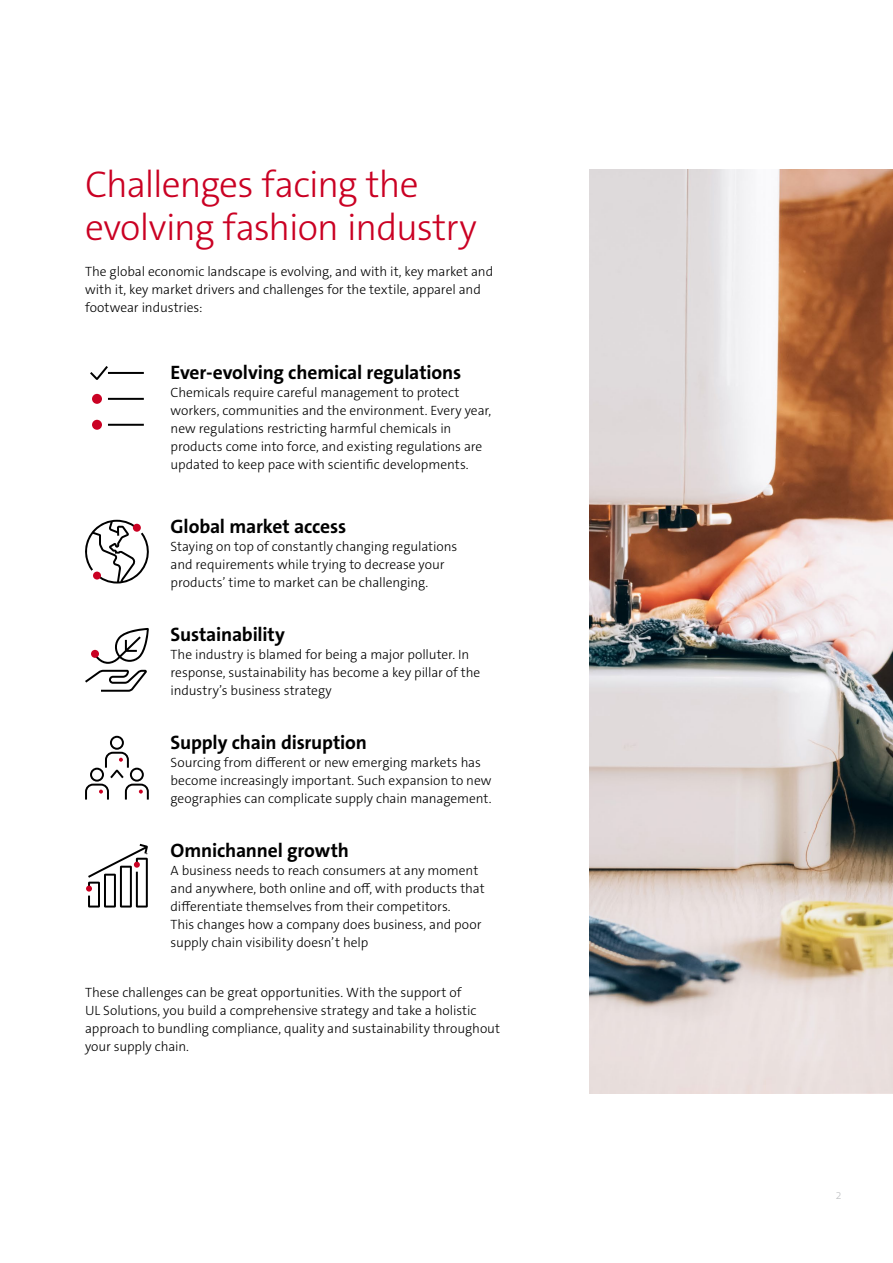
<style>
.page{position:relative;width:893px;height:1263px;background:#fff}
.page>*{position:absolute;margin:0;border:0;box-sizing:border-box;transform-origin:0 0}
.t1{font:300 37.5px/43.5px "The Sans C5";letter-spacing:-.025em;color:#ca0123}
.t2{font:700 19.5px "The Sans C5";letter-spacing:-.01em;color:#000}
.t3{font:300 13.5px/18px "The Sans C5";letter-spacing:-.005em;color:#000}
.t4{font:300 10.5px "The Sans C5";color:#bcbec0}
</style>
<div class="page">
<img style="left:589px;top:169px;width:304px;height:925px">
<svg style="left:90px;top:366px;width:54px;height:64px"></svg>
<svg style="left:85px;top:736px;width:64px;height:63px"></svg>
<svg style="left:86px;top:844px;width:62px;height:63px"></svg>
<svg style="left:85px;top:628px;width:64px;height:64px"></svg>
<div style="left:91px;top:650px;width:8px;height:8px;background:#ca0123;border-radius:50%"></div>
<svg style="left:85px;top:520px;width:64px;height:63px"></svg>
<h1 class="t1" style="left:85px;top:163px;width:393px">Challenges facing the evolving fashion industry</h1>
<p class="t3" style="left:85px;top:263px;width:410px">The global economic landscape is evolving, and with it, key market and with it, key market drivers and challenges for the textile, apparel and footwear industries:</p>
<h2 class="t2" style="left:171px;top:360px;width:292px">Ever-evolving chemical regulations</h2>
<p class="t3" style="left:171px;top:383px;width:322px">Chemicals require careful management to protect workers, communities and the environment. Every year, new regulations restricting harmful chemicals in products come into force, and existing regulations are updated to keep pace with scientific developments.</p>
<h2 class="t2" style="left:171px;top:514px;width:177px">Global market access</h2>
<p class="t3" style="left:171px;top:537px;width:288px">Staying on top of constantly changing regulations and requirements while trying to decrease your products’ time to market can be challenging.</p>
<h2 class="t2" style="left:171px;top:622px;width:116px">Sustainability</h2>
<p class="t3" style="left:171px;top:645px;width:311px">The industry is blamed for being a major polluter. In response, sustainability has become a key pillar of the industry’s business strategy</p>
<h2 class="t2" style="left:171px;top:730px;width:198px">Supply chain disruption</h2>
<p class="t3" style="left:171px;top:753px;width:322px">Sourcing from different or new emerging markets has become increasingly important. Such expansion to new geographies can complicate supply chain management.</p>
<h2 class="t2" style="left:171px;top:837px;width:180px">Omnichannel growth</h2>
<p class="t3" style="left:171px;top:861px;width:316px">A business needs to reach consumers at any moment and anywhere, both online and off, with products that differentiate themselves from their competitors.<br>This changes how a company does business, and poor supply chain visibility doesn’t help</p>
<p class="t3" style="left:85px;top:984px;width:417px">These challenges can be great opportunities. With the support of<br>UL Solutions, you build a comprehensive strategy and take a holistic approach to bundling compliance, quality and sustainability throughout your supply chain.</p>
<p class="t4" style="left:836px;top:1189px;width:7px">2</p>
</div>
